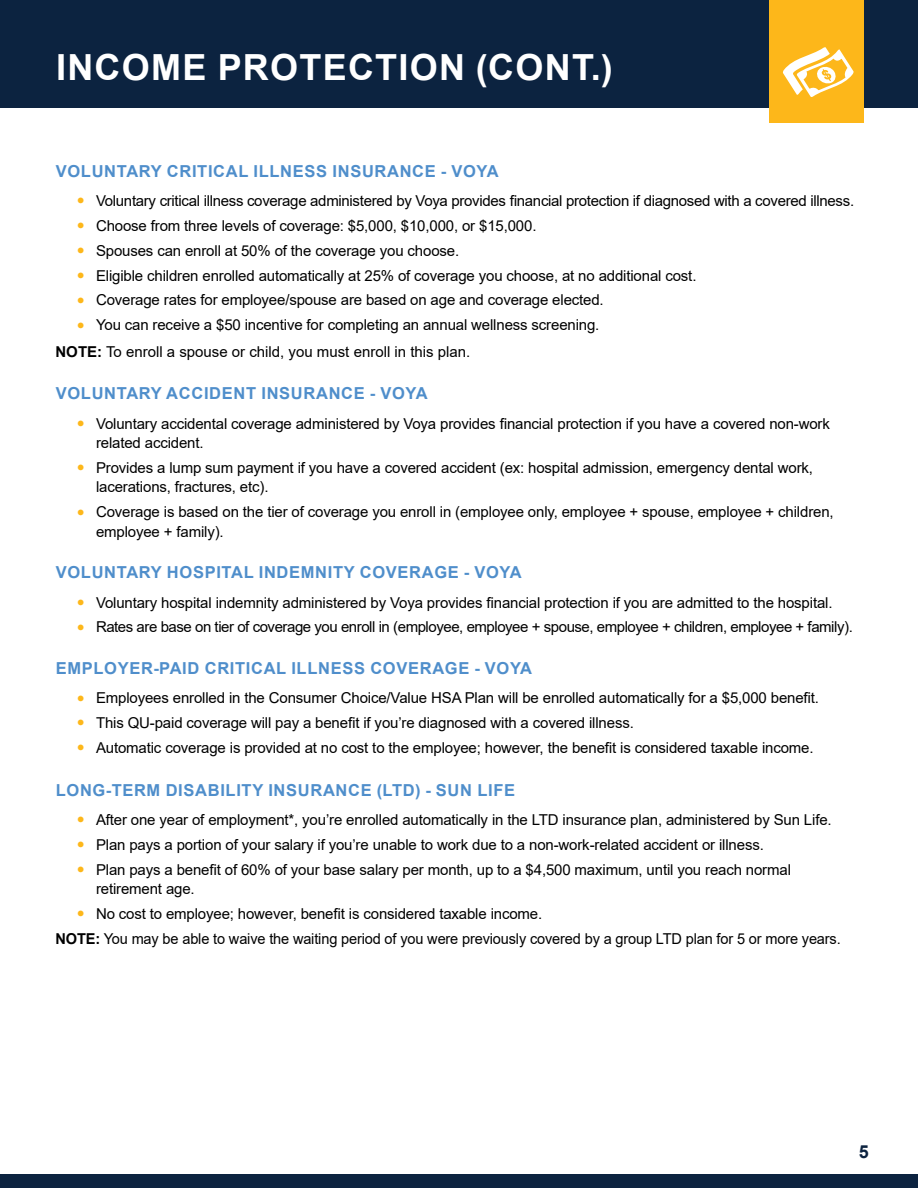
<style>
.page{position:relative;width:918px;height:1188px;background:#fff}
.page>*{position:absolute;margin:0;border:0;box-sizing:border-box;transform-origin:0 0}
.t1{font:700 36px "Arial";letter-spacing:.035em;color:#fff}
.t2{font:700 18px "Arial";color:#0c2340}
.t3{font:700 16.5px "Arial";letter-spacing:.04em;color:#4f8ecb}
.t4{font:15px/19.5px "Arial";letter-spacing:-.01em;color:#000}
.t5{font:15px "Arial";letter-spacing:-.03em;color:#000}
.s1{color:#fdb71a}
.s2{font-weight:700}
</style>
<div class="page">
<div style="left:0;top:1174px;width:918px;height:14px;background:#0c2340"></div>
<div style="left:0;top:0;width:918px;height:108px;background:#0c2340"></div>
<div style="left:769px;top:0;width:95px;height:123px;background:#fdb71a"></div>
<svg style="left:783px;top:47px;width:71px;height:50px"></svg>
<h1 class="t1" style="left:56px;top:42px;width:558px">INCOME PROTECTION (CONT.)</h1>
<p class="t3" style="left:56px;top:159px;width:444px">VOLUNTARY CRITICAL ILLNESS INSURANCE - VOYA</p>
<p class="t4" style="left:77px;top:191px;width:779px"><span class="s1">●</span> Voluntary critical illness coverage administered by Voya provides financial protection if diagnosed with a covered illness.</p>
<p class="t4" style="left:77px;top:216px;width:461px"><span class="s1">●</span> Choose from three levels of coverage: $5,000, $10,000, or $15,000.</p>
<p class="t4" style="left:77px;top:241px;width:384px"><span class="s1">●</span> Spouses can enroll at 50% of the coverage you choose.</p>
<p class="t4" style="left:77px;top:265px;width:621px"><span class="s1">●</span> Eligible children enrolled automatically at 25% of coverage you choose, at no additional cost.</p>
<p class="t4" style="left:77px;top:290px;width:528px"><span class="s1">●</span> Coverage rates for employee/spouse are based on age and coverage elected.</p>
<p class="t4" style="left:56px;top:312px;width:545px;line-height:26.2px;text-indent:22px"><span class="s1">●</span> You can receive a $50 incentive for completing an annual wellness screening.<br><span class="s2">NOTE:</span> To enroll a spouse or child, you must enroll in this plan.</p>
<p class="t3" style="left:56px;top:382px;width:373px">VOLUNTARY ACCIDENT INSURANCE - VOYA</p>
<p class="t4" style="left:96px;top:413px;width:735px;text-indent:-19px"><span class="s1">●</span> Voluntary accidental coverage administered by Voya provides financial protection if you have a covered non-work related accident.</p>
<p class="t4" style="left:96px;top:458px;width:719px;text-indent:-19px"><span class="s1">●</span> Provides a lump sum payment if you have a covered accident (ex: hospital admission, emergency dental work, lacerations, fractures, etc).</p>
<p class="t4" style="left:96px;top:502px;width:739px;text-indent:-19px"><span class="s1">●</span> Coverage is based on the tier of coverage you enroll in (employee only, employee + spouse, employee + children, employee + family).</p>
<p class="t3" style="left:56px;top:561px;width:467px">VOLUNTARY HOSPITAL INDEMNITY COVERAGE - VOYA</p>
<p class="t4" style="left:77px;top:592px;width:757px"><span class="s1">●</span> Voluntary hospital indemnity administered by Voya provides financial protection if you are admitted to the hospital.</p>
<p class="t5" style="left:77px;top:617px;width:777px"><span class="s1">●</span> Rates are base on tier of coverage you enroll in (employee, employee + spouse, employee + children, employee + family).</p>
<p class="t3" style="left:56px;top:656px;width:478px">EMPLOYER-PAID CRITICAL ILLNESS COVERAGE - VOYA</p>
<p class="t4" style="left:77px;top:688px;width:744px"><span class="s1">●</span> Employees enrolled in the Consumer Choice/Value HSA Plan will be enrolled automatically for a $5,000 benefit.</p>
<p class="t4" style="left:77px;top:713px;width:558px"><span class="s1">●</span> This QU-paid coverage will pay a benefit if you’re diagnosed with a covered illness.</p>
<p class="t4" style="left:77px;top:738px;width:738px"><span class="s1">●</span> Automatic coverage is provided at no cost to the employee; however, the benefit is considered taxable income.</p>
<p class="t3" style="left:56px;top:778px;width:461px">LONG-TERM DISABILITY INSURANCE (LTD) - SUN LIFE</p>
<p class="t4" style="left:77px;top:810px;width:756px"><span class="s1">●</span> After one year of employment*, you’re enrolled automatically in the LTD insurance plan, administered by Sun Life.</p>
<p class="t4" style="left:77px;top:835px;width:688px"><span class="s1">●</span> Plan pays a portion of your salary if you’re unable to work due to a non-work-related accident or illness.</p>
<p class="t4" style="left:96px;top:859px;width:697px;text-indent:-19px"><span class="s1">●</span> Plan pays a benefit of 60% of your base salary per month, up to a $4,500 maximum, until you reach normal retirement age.</p>
<p class="t4" style="left:56px;top:901px;width:787px;line-height:24.9px;text-indent:22px"><span class="s1">●</span> No cost to employee; however, benefit is considered taxable income.<br><span class="s2">NOTE:</span> You may be able to waive the waiting period of you were previously covered by a group LTD plan for 5 or more years.</p>
<p class="t2" style="left:859px;top:1139px;width:12px">5</p>
</div>
